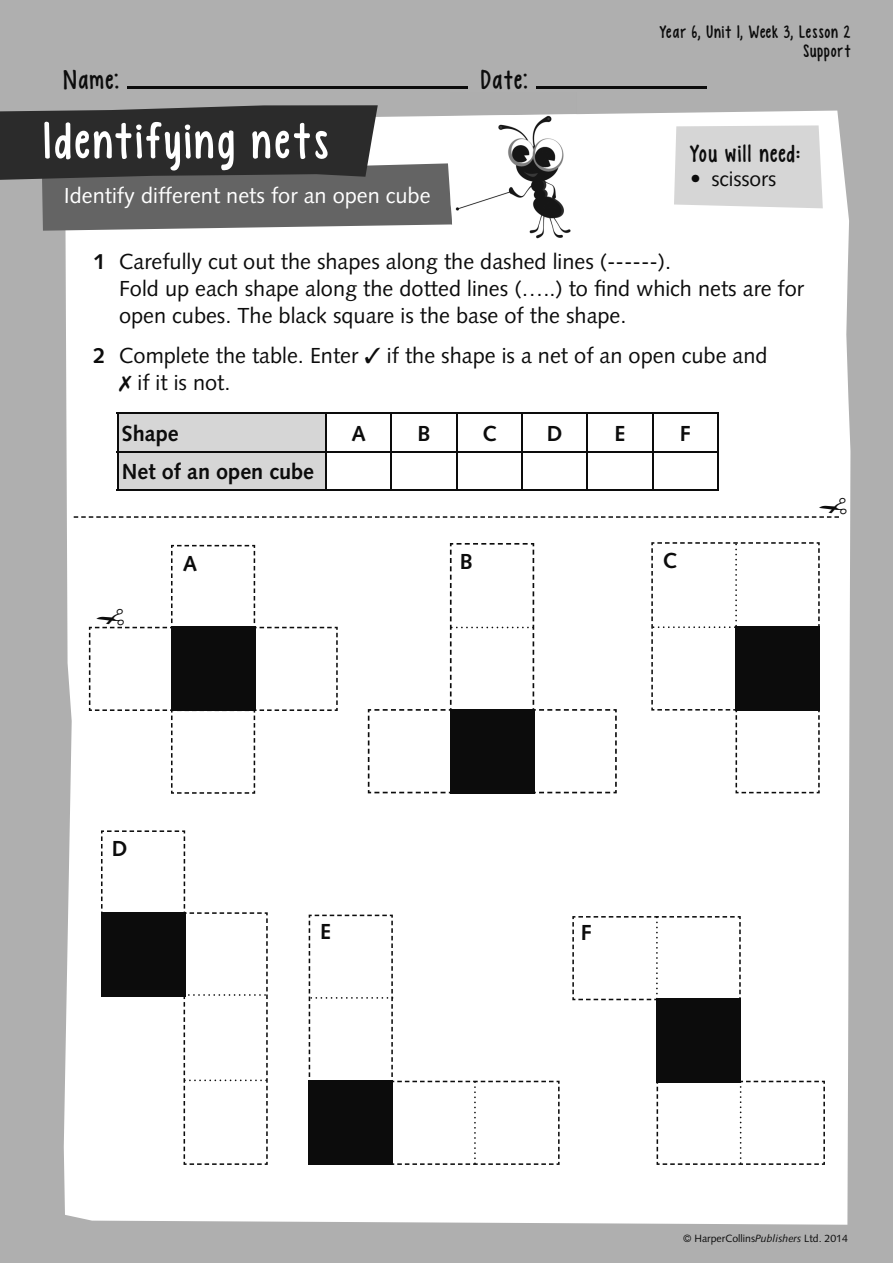
<style>
.page{position:relative;width:893px;height:1263px;background:#afafaf}
.page>*{position:absolute;margin:0;border:0;box-sizing:border-box;transform-origin:0 0}
.t1{font:51.75px "KG Empireof Dirt";letter-spacing:.07em;color:#fff}
.t2{font:27px "KG Empireof Dirt";letter-spacing:.055em;color:#0c0c0c}
.t3{font:24.75px "KG Empireof Dirt";letter-spacing:.055em;color:#0c0c0c}
.t4{font:21.75px/27px "Syntax LT Std";color:#0c0c0c}
.t5{font:21.75px "Syntax LT Std";color:#fff}
.t6{font:700 21.75px "Syntax LT Std";color:#0c0c0c}
.t7{font:21px "Syntax LT Std";color:#0c0c0c}
.t8{font:18px/19.5px "KG Empireof Dirt";letter-spacing:.04em;color:#0c0c0c;text-align:right}
.t9{font:10.5px "Syntax LT Std";color:#0c0c0c}
.s1{font-size:21.75px}
.s2{font-weight:700}
.s3{font-style:italic}
</style>
<div class="page">
<div style="left:64px;top:111px;width:786px;height:1114px;background:#fff"></div>
<hr style="left:128px;top:86px;width:340px;height:3px;background:#0c0c0c">
<hr style="left:537px;top:86px;width:170px;height:3px;background:#0c0c0c">
<div style="left:674px;top:125px;width:149px;height:83px;background:#d6d6d6"></div>
<div style="left:118px;top:414px;width:207px;height:75px;background:#d6d6d6"></div>
<hr style="left:117px;top:412px;width:209px;height:2px;background:#0c0c0c">
<hr style="left:117px;top:414px;width:1px;height:37px;background:#0c0c0c">
<hr style="left:326px;top:412px;width:65px;height:2px;background:#0c0c0c">
<hr style="left:325px;top:414px;width:2px;height:37px;background:#0c0c0c">
<hr style="left:391px;top:412px;width:66px;height:2px;background:#0c0c0c">
<hr style="left:391px;top:414px;width:1px;height:37px;background:#0c0c0c">
<hr style="left:457px;top:412px;width:65px;height:2px;background:#0c0c0c">
<hr style="left:456px;top:414px;width:1px;height:37px;background:#0c0c0c">
<hr style="left:522px;top:412px;width:65px;height:2px;background:#0c0c0c">
<hr style="left:521px;top:414px;width:2px;height:37px;background:#0c0c0c">
<hr style="left:587px;top:412px;width:66px;height:2px;background:#0c0c0c">
<hr style="left:586px;top:414px;width:2px;height:37px;background:#0c0c0c">
<hr style="left:653px;top:412px;width:66px;height:2px;background:#0c0c0c">
<hr style="left:652px;top:414px;width:1px;height:37px;background:#0c0c0c">
<hr style="left:717px;top:414px;width:2px;height:37px;background:#0c0c0c">
<hr style="left:117px;top:451px;width:209px;height:1px;background:#0c0c0c">
<hr style="left:117px;top:452px;width:1px;height:37px;background:#0c0c0c">
<hr style="left:326px;top:451px;width:65px;height:1px;background:#0c0c0c">
<hr style="left:325px;top:452px;width:2px;height:37px;background:#0c0c0c">
<hr style="left:391px;top:451px;width:66px;height:1px;background:#0c0c0c">
<hr style="left:391px;top:452px;width:1px;height:37px;background:#0c0c0c">
<hr style="left:457px;top:451px;width:65px;height:1px;background:#0c0c0c">
<hr style="left:456px;top:452px;width:1px;height:37px;background:#0c0c0c">
<hr style="left:522px;top:451px;width:65px;height:1px;background:#0c0c0c">
<hr style="left:521px;top:452px;width:2px;height:37px;background:#0c0c0c">
<hr style="left:587px;top:451px;width:66px;height:1px;background:#0c0c0c">
<hr style="left:586px;top:452px;width:2px;height:37px;background:#0c0c0c">
<hr style="left:653px;top:451px;width:66px;height:1px;background:#0c0c0c">
<hr style="left:652px;top:452px;width:1px;height:37px;background:#0c0c0c">
<hr style="left:717px;top:452px;width:2px;height:37px;background:#0c0c0c">
<hr style="left:117px;top:489px;width:209px;height:1px;background:#0c0c0c">
<hr style="left:326px;top:489px;width:65px;height:1px;background:#0c0c0c">
<hr style="left:391px;top:489px;width:66px;height:1px;background:#0c0c0c">
<hr style="left:457px;top:489px;width:65px;height:1px;background:#0c0c0c">
<hr style="left:522px;top:489px;width:65px;height:1px;background:#0c0c0c">
<hr style="left:587px;top:489px;width:66px;height:1px;background:#0c0c0c">
<hr style="left:653px;top:489px;width:66px;height:1px;background:#0c0c0c">
<svg style="left:368px;top:543px;width:249px;height:250px;background:#dfdfdf"></svg>
<svg style="left:651px;top:542px;width:169px;height:251px;background:#d1d1d1"></svg>
<div style="left:101px;top:830px;width:167px;height:335px;background:#fff"></div>
<div style="left:101px;top:912px;width:84px;height:84px;background:#0c0c0c"></div>
<div style="left:309px;top:915px;width:251px;height:250px;background:#fff"></div>
<div style="left:309px;top:1081px;width:84px;height:84px;background:#0c0c0c"></div>
<div style="left:572px;top:916px;width:169px;height:84px;background:#fff"></div>
<div style="left:657px;top:1081px;width:168px;height:84px;background:#fff"></div>
<div style="left:657px;top:998px;width:84px;height:84px;background:#0c0c0c"></div>
<img style="left:452px;top:111px;width:125px;height:3px">
<img style="left:451px;top:114px;width:126px;height:132px">
<svg style="left:0;top:105px;width:452px;height:126px;background:#5e5e5e"></svg>
<svg style="left:74px;top:498px;width:773px;height:20px;background:#f4f4f4"></svg>
<svg style="left:89px;top:545px;width:249px;height:249px;background:#dfdfdf"></svg>
<p class="t2" style="left:64px;top:65px;width:57px">Name..</p>
<p class="t2" style="left:481px;top:65px;width:48px">Date..</p>
<h1 class="t1" style="left:43px;top:112px;width:287px">Identifying nets</h1>
<p class="t5" style="left:64px;top:183px;width:368px">Identify different nets for an open cube</p>
<p class="t8" style="left:660px;top:22px;width:192px">Year 6, Unit 1, Week 3, Lesson 2<br>Support</p>
<p class="t3" style="left:690px;top:139px;width:112px">You will need:</p>
<p class="t7" style="left:690px;top:166px;width:88px"><span class="s1">•</span> scissors</p>
<p class="t4" style="left:119px;top:248px;width:687px;text-indent:-26px"><span class="s2">1</span> Carefully cut out the shapes along the dashed lines (------).<br>Fold up each shape along the dotted lines (…..) to find which nets are for open cubes. The black square is the base of the shape.</p>
<p class="t4" style="left:119px;top:342px;width:650px;text-indent:-26px"><span class="s2">2</span> Complete the table. Enter ✓ if the shape is a net of an open cube and ✗ if it is not.</p>
<p class="t6" style="left:122px;top:421px;width:58px">Shape</p>
<p class="t6" style="left:351px;top:421px;width:16px">A</p>
<p class="t6" style="left:417px;top:421px;width:15px">B</p>
<p class="t6" style="left:482px;top:421px;width:16px">C</p>
<p class="t6" style="left:547px;top:421px;width:17px">D</p>
<p class="t6" style="left:614px;top:421px;width:12px">E</p>
<p class="t6" style="left:680px;top:421px;width:12px">F</p>
<p class="t6" style="left:122px;top:459px;width:194px">Net of an open cube</p>
<p class="t6" style="left:183px;top:551px;width:16px">A</p>
<p class="t6" style="left:112px;top:836px;width:17px">D</p>
<p class="t6" style="left:460px;top:549px;width:15px">B</p>
<p class="t6" style="left:662px;top:548px;width:16px">C</p>
<p class="t6" style="left:320px;top:919px;width:12px">E</p>
<p class="t6" style="left:581px;top:920px;width:12px">F</p>
<p class="t9" style="left:683px;top:1232px;width:166px">© HarperCollins<span class="s3">Publishers</span> Ltd. 2014</p>
</div>
